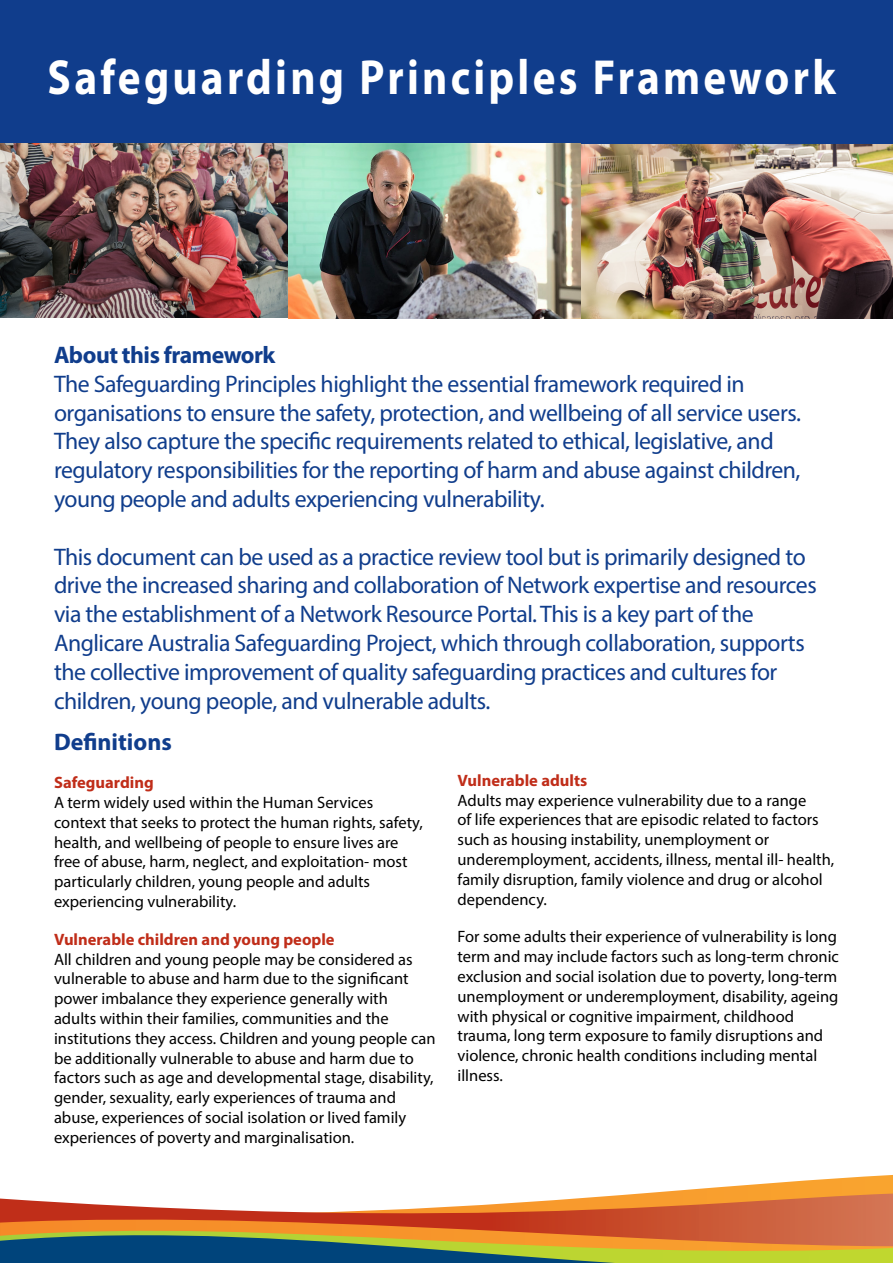
<style>
.page{position:relative;width:893px;height:1263px;background:#fff}
.page>*{position:absolute;margin:0;border:0;box-sizing:border-box;transform-origin:0 0}
.t1{font:700 49.5px "Myriad Pro";letter-spacing:.075em;color:#fff;scale:.87 1}
.t2{font:24px/28.8px "Myriad Pro";letter-spacing:-.02em;color:#103d8c}
.t3{font:700 24px "Myriad Pro";letter-spacing:-.02em;color:#103d8c}
.t4{font:700 24px "Myriad Pro";color:#103d8c}
.t5{font:16.5px/19.8px "Myriad Pro";color:#000}
.t6{font:700 16.5px "Myriad Pro";color:#c02d19}
</style>
<div class="page">
<img style="left:580px;top:144px;width:313px;height:174px">
<div style="left:0;top:0;width:893px;height:144px;background:#103d8c"></div>
<svg style="left:0;top:1255px;width:893px;height:8px;background:#477a5e"></svg>
<svg style="left:0;top:1175px;width:893px;height:80px"></svg>
<svg style="left:0;top:1193px;width:893px;height:53px"></svg>
<img style="left:0;top:144px;width:580px;height:174px">
<p class="t1" style="left:47px;top:45px;width:908px">Safeguarding Principles Framework</p>
<p class="t3" style="left:54px;top:339px;width:223px">About this framework</p>
<p class="t2" style="left:54px;top:369px;width:748px">The Safeguarding Principles highlight the essential framework required in organisations to ensure the safety, protection, and wellbeing of all service users.<br>They also capture the specific requirements related to ethical, legislative, and regulatory responsibilities for the reporting of harm and abuse against children, young people and adults experiencing vulnerability.</p>
<p class="t2" style="left:54px;top:542px;width:764px">This document can be used as a practice review tool but is primarily designed to drive the increased sharing and collaboration of Network expertise and resources via the establishment of a Network Resource Portal. This is a key part of the Anglicare Australia Safeguarding Project, which through collaboration, supports the collective improvement of quality safeguarding practices and cultures for children, young people, and vulnerable adults.</p>
<p class="t4" style="left:54px;top:727px;width:119px">Definitions</p>
<p class="t6" style="left:54px;top:772px;width:101px">Safeguarding</p>
<p class="t5" style="left:54px;top:792px;width:370px">A term widely used within the Human Services context that seeks to protect the human rights, safety, health, and wellbeing of people to ensure lives are free of abuse, harm, neglect, and exploitation- most particularly children, young people and adults experiencing vulnerability.</p>
<p class="t6" style="left:54px;top:928px;width:282px">Vulnerable children and young people</p>
<p class="t5" style="left:54px;top:949px;width:383px">All children and young people may be considered as vulnerable to abuse and harm due to the significant power imbalance they experience generally with<br>adults within their families, communities and the institutions they access. Children and young people can be additionally vulnerable to abuse and harm due to factors such as age and developmental stage, disability, gender, sexuality, early experiences of trauma and abuse, experiences of social isolation or lived family experiences of poverty and marginalisation.</p>
<p class="t6" style="left:458px;top:769px;width:131px">Vulnerable adults</p>
<p class="t5" style="left:458px;top:790px;width:378px">Adults may experience vulnerability due to a range<br>of life experiences that are episodic related to factors such as housing instability, unemployment or underemployment, accidents, illness, mental ill- health, family disruption, family violence and drug or alcohol dependency.</p>
<p class="t5" style="left:458px;top:927px;width:383px">For some adults their experience of vulnerability is long term and may include factors such as long-term chronic exclusion and social isolation due to poverty, long-term unemployment or underemployment, disability, ageing with physical or cognitive impairment, childhood trauma, long term exposure to family disruptions and violence, chronic health conditions including mental illness.</p>
</div>
